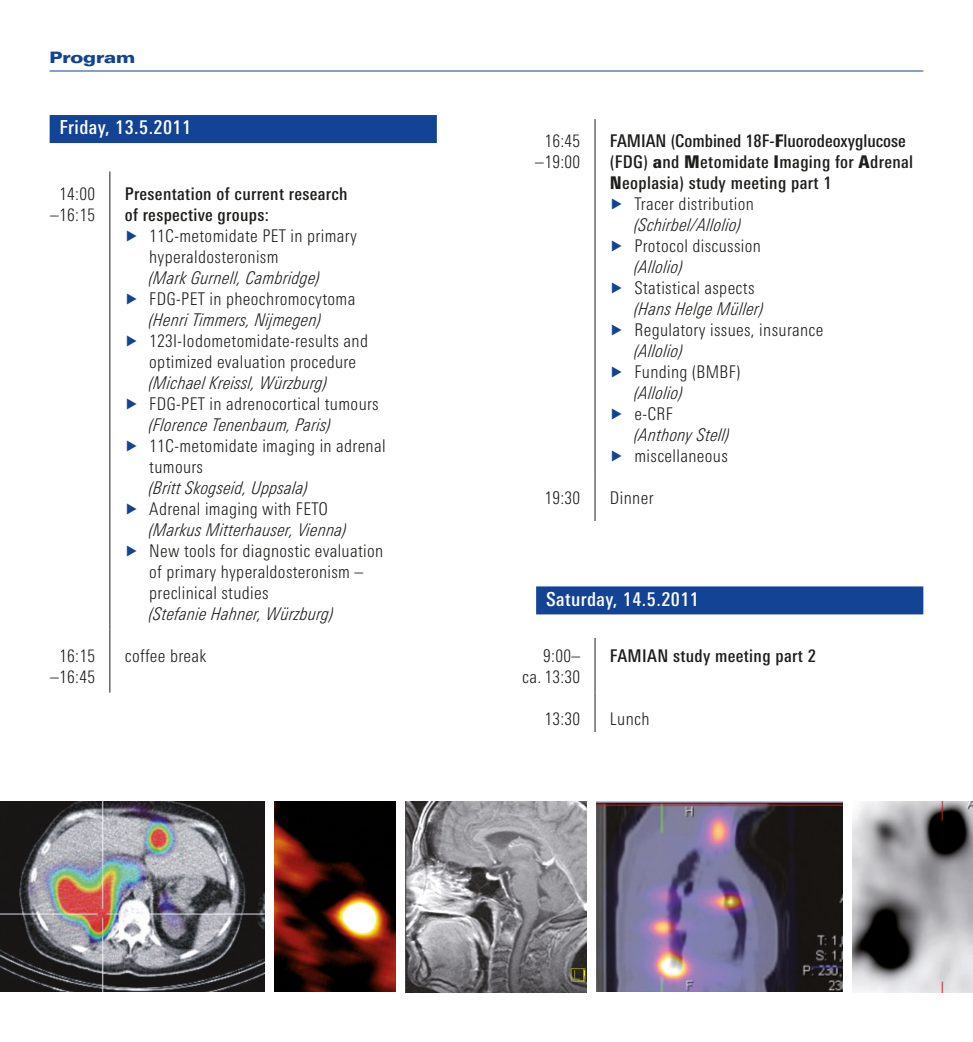
<style>
.page{position:relative;width:973px;height:1042px;background:#fff}
.page>*{position:absolute;margin:0;border:0;box-sizing:border-box;transform-origin:0 0}
.t1{font:500 condensed 19.25px "LT Univers";letter-spacing:.025em;color:#fff}
.t2{font:300 condensed 17.5px/21px "LT Univers";letter-spacing:.02em;color:#1d1d1b;text-align:center}
.t3{font:italic 300 condensed 17.5px "LT Univers";letter-spacing:.02em;color:#1d1d1b}
.t4{font:500 condensed 17.5px "LT Univers";letter-spacing:.02em;color:#1d1d1b}
.t5{font:500 condensed 17.5px "LT Univers";color:#1d1d1b}
.t6{font:900 15.75px "LT Univers Extd";letter-spacing:-.01em;color:#134395}
.s1{color:#134395}
.s2{font-weight:900}
</style>
<div class="page">
<div style="left:50px;top:115px;width:387px;height:28px;background:#134395"></div>
<hr style="left:109px;top:171px;width:1px;height:458px;background:#1d1d1b">
<hr style="left:109px;top:629px;width:1px;height:63px;background:#1d1d1b">
<hr style="left:594px;top:638px;width:1px;height:54px;background:#1d1d1b">
<hr style="left:594px;top:692px;width:1px;height:40px;background:#1d1d1b">
<hr style="left:50px;top:71px;width:873px;height:1px;background:#134395">
<img style="left:0;top:801px;width:264px;height:190px">
<img style="left:274px;top:801px;width:122px;height:190px">
<img style="left:406px;top:801px;width:181px;height:191px">
<img style="left:596px;top:801px;width:246px;height:190px">
<img style="left:852px;top:801px;width:120px;height:191px">
<hr style="left:594px;top:119px;width:1px;height:353px;background:#1d1d1b">
<hr style="left:594px;top:472px;width:1px;height:49px;background:#1d1d1b">
<div style="left:536px;top:586px;width:387px;height:28px;background:#134395"></div>
<p class="t6" style="left:50px;top:48px;width:87px">Program</p>
<p class="t1" style="left:60px;top:116px;width:133px">Friday, 13.5.2011</p>
<p class="t2" style="left:50px;top:183px;width:46px">14:00 –16:15</p>
<p class="t4" style="left:125px;top:183px;width:224px">Presentation of current research</p>
<p class="t4" style="left:125px;top:204px;width:145px">of respective groups:</p>
<p class="t2" style="left:125px;top:225px;width:233px"><span class="s1">▶</span> 11C-metomidate PET in primary</p>
<p class="t2" style="left:149px;top:246px;width:131px">hyperaldosteronism</p>
<p class="t3" style="left:149px;top:267px;width:172px">(Mark Gurnell, Cambridge)</p>
<p class="t2" style="left:125px;top:288px;width:232px"><span class="s1">▶</span> FDG-PET in pheochromocytoma</p>
<p class="t3" style="left:149px;top:309px;width:173px">(Henri Timmers, Nijmegen)</p>
<p class="t2" style="left:125px;top:330px;width:245px"><span class="s1">▶</span> 123I-Iodometomidate-results and</p>
<p class="t2" style="left:149px;top:351px;width:208px">optimized evaluation procedure</p>
<p class="t3" style="left:149px;top:372px;width:180px">(Michael Kreissl, Würzburg)</p>
<p class="t2" style="left:125px;top:393px;width:255px"><span class="s1">▶</span> FDG-PET in adrenocortical tumours</p>
<p class="t3" style="left:149px;top:414px;width:183px">(Florence Tenenbaum, Paris)</p>
<p class="t2" style="left:125px;top:435px;width:262px"><span class="s1">▶</span> 11C-metomidate imaging in adrenal</p>
<p class="t2" style="left:149px;top:456px;width:55px">tumours</p>
<p class="t3" style="left:149px;top:477px;width:160px">(Britt Skogseid, Uppsala)</p>
<p class="t2" style="left:125px;top:498px;width:205px"><span class="s1">▶</span> Adrenal imaging with FETO</p>
<p class="t3" style="left:149px;top:519px;width:199px">(Markus Mitterhauser, Vienna)</p>
<p class="t2" style="left:125px;top:540px;width:260px"><span class="s1">▶</span> New tools for diagnostic evaluation</p>
<p class="t2" style="left:149px;top:561px;width:215px">of primary hyperaldosteronism –</p>
<p class="t2" style="left:149px;top:582px;width:121px">preclinical studies</p>
<p class="t3" style="left:149px;top:603px;width:186px">(Stefanie Hahner, Würzburg)</p>
<p class="t2" style="left:535px;top:130px;width:46px">16:45 –19:00</p>
<p class="t5" style="left:609px;top:131px;width:297px">FAMIAN (Combined 18F-<span class="s2">F</span>luorodeoxyglucose</p>
<p class="t4" style="left:609px;top:152px;width:305px">(FDG) <span class="s2">a</span>nd <span class="s2">M</span>etomidate <span class="s2">I</span>maging for <span class="s2">A</span>drenal</p>
<p class="t4" style="left:609px;top:173px;width:223px"><span class="s2">N</span>eoplasia) study meeting part 1</p>
<p class="t2" style="left:609px;top:193px;width:146px"><span class="s1">▶</span> Tracer distribution</p>
<p class="t3" style="left:634px;top:215px;width:108px">(Schirbel/Allolio)</p>
<p class="t2" style="left:609px;top:235px;width:152px"><span class="s1">▶</span> Protocol discussion</p>
<p class="t3" style="left:634px;top:257px;width:50px">(Allolio)</p>
<p class="t2" style="left:609px;top:277px;width:146px"><span class="s1">▶</span> Statistical aspects</p>
<p class="t3" style="left:634px;top:299px;width:131px">(Hans Helge Müller)</p>
<p class="t2" style="left:609px;top:319px;width:215px"><span class="s1">▶</span> Regulatory issues, insurance</p>
<p class="t3" style="left:634px;top:341px;width:50px">(Allolio)</p>
<p class="t2" style="left:609px;top:361px;width:132px"><span class="s1">▶</span> Funding (BMBF)</p>
<p class="t3" style="left:634px;top:383px;width:50px">(Allolio)</p>
<p class="t2" style="left:609px;top:403px;width:64px"><span class="s1">▶</span> e-CRF</p>
<p class="t3" style="left:634px;top:425px;width:97px">(Anthony Stell)</p>
<p class="t2" style="left:609px;top:445px;width:119px"><span class="s1">▶</span> miscellaneous</p>
<p class="t2" style="left:544px;top:487px;width:37px">19:30</p>
<p class="t2" style="left:609px;top:487px;width:45px">Dinner</p>
<p class="t1" style="left:546px;top:587px;width:154px">Saturday, 14.5.2011</p>
<p class="t2" style="left:50px;top:645px;width:46px">16:15 –16:45</p>
<p class="t2" style="left:125px;top:645px;width:83px">coffee break</p>
<p class="t2" style="left:522px;top:645px;width:59px;text-align:right">9:00– ca. 13:30</p>
<p class="t4" style="left:609px;top:645px;width:207px">FAMIAN study meeting part 2</p>
<p class="t2" style="left:544px;top:708px;width:37px">13:30</p>
<p class="t2" style="left:609px;top:708px;width:41px">Lunch</p>
</div>
